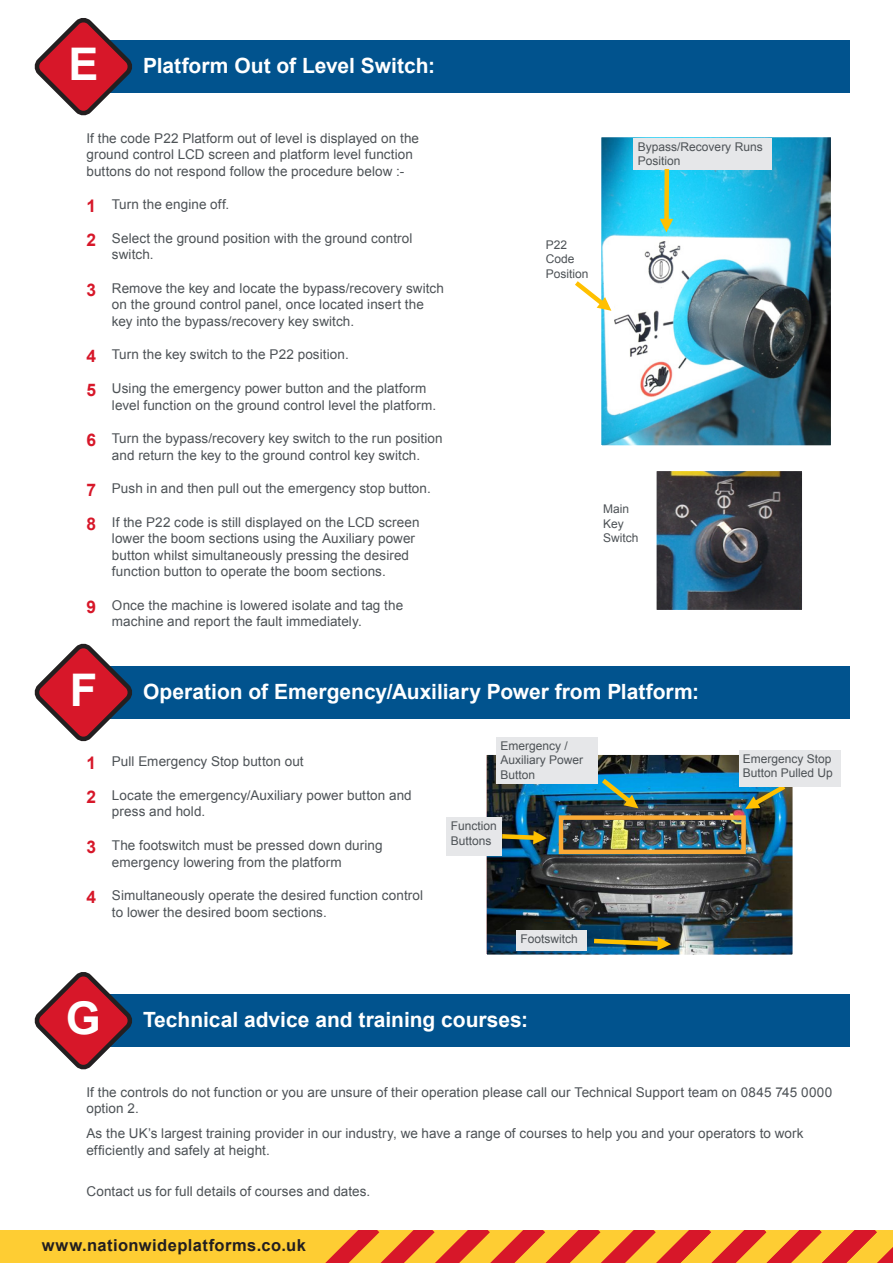
<style>
.page{position:relative;width:893px;height:1263px;background:#fff}
.page>*{position:absolute;margin:0;border:0;box-sizing:border-box;transform-origin:0 0}
.t1{font:700 45px "Arial";color:#fff}
.t2{font:700 21px "Arial";color:#fff}
.t3{font:700 16.5px "Arial";letter-spacing:.025em;color:#231f20}
.t4{font:13.5px/16.5px "Arial";letter-spacing:.005em;color:#4d5256}
.t5{font:12px/14.4px "Arial";color:#4d5256}
.s1{font-weight:700;font-size:17.4px;color:#d71729}
</style>
<div class="page">
<div style="left:0;top:1230px;width:893px;height:33px;background:#fecd33"></div>
<svg style="left:325px;top:1230px;width:568px;height:33px"></svg>
<div style="left:65px;top:40px;width:785px;height:53px;background:#01538e"></div>
<div style="left:65px;top:666px;width:785px;height:53px;background:#01538e"></div>
<div style="left:65px;top:994px;width:785px;height:53px;background:#01538e"></div>
<svg style="left:34px;top:18px;width:98px;height:98px"></svg>
<svg style="left:34px;top:643px;width:98px;height:99px"></svg>
<svg style="left:34px;top:972px;width:98px;height:98px"></svg>
<img style="left:602px;top:138px;width:228px;height:307px">
<div style="left:597px;top:133px;width:238px;height:317px;border:4px solid #fff"></div>
<img style="left:657px;top:472px;width:144px;height:137px">
<div style="left:652px;top:467px;width:154px;height:147px;border:4px solid #fff"></div>
<div style="left:634px;top:138px;width:138px;height:31px;background:#e6e7e9"></div>
<div style="left:664px;top:169px;width:5px;height:52px;background:#ffc000"></div>
<svg style="left:660px;top:219px;width:13px;height:13px"></svg>
<svg style="left:575px;top:275px;width:41px;height:41px"></svg>
<img style="left:488px;top:756px;width:303px;height:197px">
<div style="left:482px;top:750px;width:315px;height:209px;border:5px solid #fff"></div>
<svg style="left:502px;top:830px;width:45px;height:15px"></svg>
<svg style="left:597px;top:772px;width:46px;height:42px;background:#317888"></svg>
<svg style="left:742px;top:786px;width:47px;height:29px"></svg>
<div style="left:559px;top:815px;width:187px;height:39px;border:4px solid #faaa36"></div>
<svg style="left:589px;top:936px;width:82px;height:15px"></svg>
<div style="left:516px;top:930px;width:71px;height:20px;background:#e6e7e9"></div>
<div style="left:446px;top:817px;width:56px;height:39px;background:#e6e7e9"></div>
<div style="left:496px;top:737px;width:102px;height:47px;background:#e6e7e9"></div>
<div style="left:739px;top:750px;width:101px;height:36px;background:#e6e7e9"></div>
<p class="t1" style="left:68px;top:35px;width:32px">E</p>
<p class="t2" style="left:143px;top:52px;width:293px">Platform Out of Level Switch:</p>
<p class="t4" style="left:86px;top:130px;width:334px">If the code P22 Platform out of level is displayed on the ground control LCD screen and platform level function buttons do not respond follow the procedure below :-</p>
<p class="t4" style="left:86px;top:196px;width:144px"><span class="s1">1</span> Turn the engine off.</p>
<p class="t4" style="left:112px;top:230px;width:302px;text-indent:-26px"><span class="s1">2</span> Select the ground position with the ground control switch.</p>
<p class="t4" style="left:112px;top:280px;width:334px;text-indent:-26px"><span class="s1">3</span> Remove the key and locate the bypass/recovery switch on the ground control panel, once located insert the key into the bypass/recovery key switch.</p>
<p class="t4" style="left:86px;top:347px;width:264px"><span class="s1">4</span> Turn the key switch to the P22 position.</p>
<p class="t4" style="left:112px;top:380px;width:326px;text-indent:-26px"><span class="s1">5</span> Using the emergency power button and the platform level function on the ground control level the platform.</p>
<p class="t4" style="left:86px;top:430px;width:358px;text-align:center"><span class="s1">6</span> Turn the bypass/recovery key switch to the run position and return the key to the ground control key switch.</p>
<p class="t4" style="left:86px;top:480px;width:346px"><span class="s1">7</span> Push in and then pull out the emergency stop button.</p>
<p class="t4" style="left:112px;top:514px;width:309px;text-indent:-26px"><span class="s1">8</span> If the P22 code is still displayed on the LCD screen lower the boom sections using the Auxiliary power button whilst simultaneously pressing the desired function button to operate the boom sections.</p>
<p class="t4" style="left:112px;top:597px;width:293px;text-indent:-26px"><span class="s1">9</span> Once the machine is lowered isolate and tag the machine and report the fault immediately.</p>
<p class="t5" style="left:546px;top:238px;width:44px">P22<br>Code<br>Position</p>
<p class="t5" style="left:638px;top:139px;width:126px">Bypass/Recovery Runs<br>Position</p>
<p class="t5" style="left:603px;top:502px;width:37px">Main<br>Key<br>Switch</p>
<p class="t1" style="left:70px;top:660px;width:29px">F</p>
<p class="t2" style="left:143px;top:678px;width:558px">Operation of Emergency/Auxiliary Power from Platform:</p>
<p class="t4" style="left:86px;top:753px;width:219px"><span class="s1">1</span> Pull Emergency Stop button out</p>
<p class="t4" style="left:112px;top:787px;width:301px;text-indent:-26px"><span class="s1">2</span> Locate the emergency/Auxiliary power button and press and hold.</p>
<p class="t4" style="left:112px;top:837px;width:272px;text-indent:-26px"><span class="s1">3</span> The footswitch must be pressed down during emergency lowering from the platform</p>
<p class="t4" style="left:112px;top:887px;width:313px;text-indent:-26px"><span class="s1">4</span> Simultaneously operate the desired function control to lower the desired boom sections.</p>
<p class="t5" style="left:500px;top:739px;width:84px">Emergency /<br>Auxiliary Power<br>Button</p>
<p class="t5" style="left:451px;top:819px;width:48px">Function<br>Buttons</p>
<p class="t5" style="left:520px;top:931px;width:59px">Footswitch</p>
<p class="t1" style="left:66px;top:988px;width:37px">G</p>
<p class="t2" style="left:143px;top:1006px;width:386px">Technical advice and training courses:</p>
<p class="t5" style="left:743px;top:752px;width:92px">Emergency Stop<br>Button Pulled Up</p>
<p class="t4" style="left:86px;top:1084px;width:747px">If the controls do not function or you are unsure of their operation please call our Technical Support team on 0845 745 0000 option 2.</p>
<p class="t4" style="left:86px;top:1125px;width:719px">As the UK’s largest training provider in our industry, we have a range of courses to help you and your operators to work efficiently and safely at height.</p>
<p class="t4" style="left:86px;top:1183px;width:285px">Contact us for full details of courses and dates.</p>
<p class="t3" style="left:42px;top:1234px;width:266px">www.nationwideplatforms.co.uk</p>
</div>
